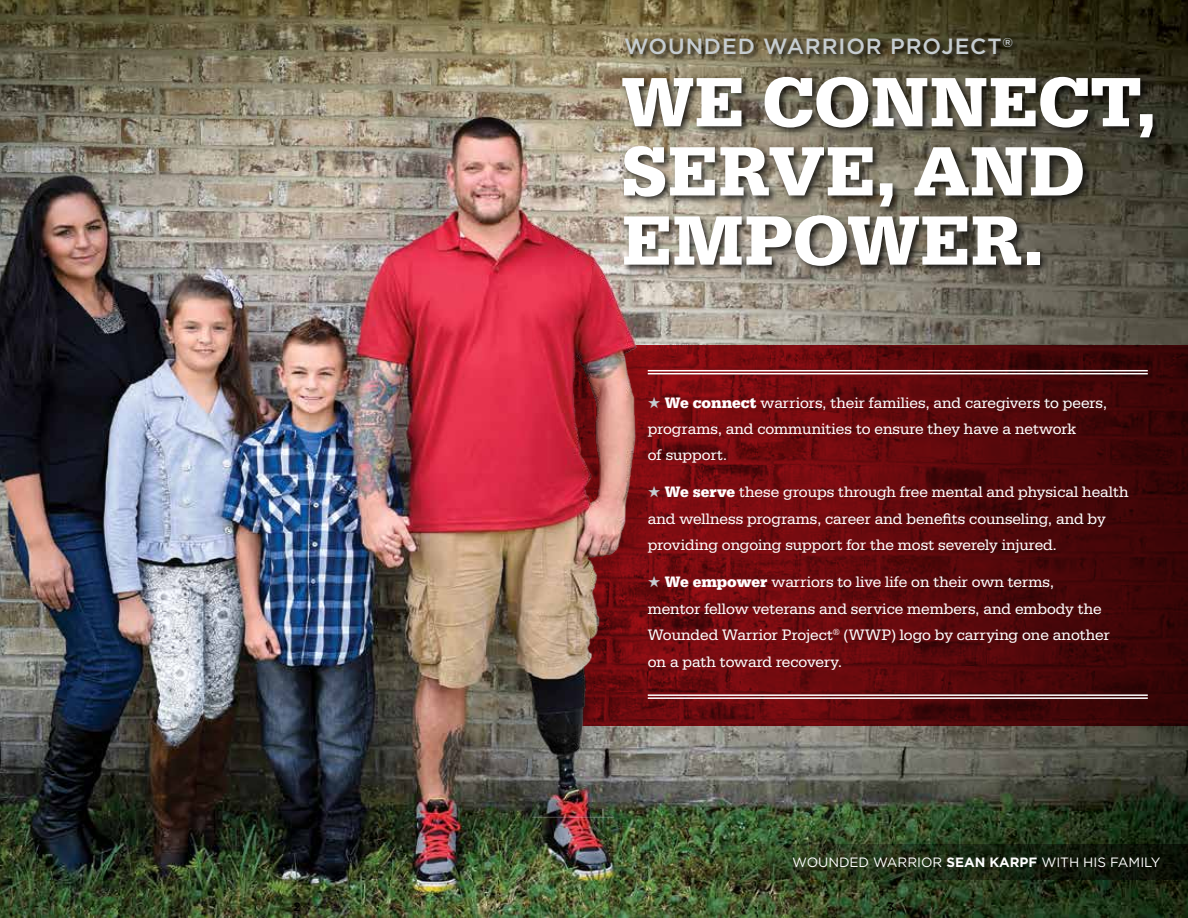
<style>
.page{position:relative;width:1188px;height:918px;background:#fff}
.page>*{position:absolute;margin:0;border:0;box-sizing:border-box;transform-origin:0 0}
.t1{font:700 72.3px/69.2px "Serifa";color:#fff}
.t2{font:500 22.05px "Gotham";letter-spacing:.04em;color:#c6cdd1}
.t3{font:15.75px/26.4px "Serifa";color:#fff}
.t4{font:13.5px "Gotham";color:#fff}
.t5{font:500 12px "Gotham";color:#000}
.s1{color:#c6cdd1}
.s2{font-weight:700}
</style>
<div class="page">
<img style="left:0;top:0;width:1188px;height:918px">
<svg style="left:648px;top:346px;width:540px;height:380px;background:#5c080c"></svg>
<div style="left:624px;top:36px;width:396px;height:26px;background:#000;opacity:.75"></div>
<div style="left:620px;top:75px;width:542px;height:200px;background:#000;opacity:.75"></div>
<hr style="left:648px;top:370px;width:500px;height:1px;background:#fff">
<hr style="left:648px;top:373px;width:500px;height:1px;background:#fff">
<hr style="left:648px;top:694px;width:500px;height:2px;background:#fff">
<hr style="left:648px;top:697px;width:500px;height:2px;background:#fff">
<img style="left:384px;top:845px;width:804px;height:35px">
<img style="left:532px;top:0;width:116px;height:918px">
<h2 class="t2" style="left:624px;top:34px;width:391px">WOUNDED WARRIOR PROJECT<sup>®</sup></h2>
<h1 class="t1" style="left:622px;top:68px;width:536px">WE CONNECT,<br>SERVE, AND<br>EMPOWER.</h1>
<p class="t3" style="left:648px;top:389px;width:461px"><span class="s1">★</span> <span class="s2">We connect</span> warriors, their families, and caregivers to peers, programs, and communities to ensure they have a network<br>of support.</p>
<p class="t3" style="left:648px;top:479px;width:482px"><span class="s1">★</span> <span class="s2">We serve</span> these groups through free mental and physical health and wellness programs, career and benefits counseling, and by providing ongoing support for the most severely injured.</p>
<p class="t3" style="left:648px;top:569px;width:464px"><span class="s1">★</span> <span class="s2">We empower</span> warriors to live life on their own terms, mentor fellow veterans and service members, and embody the Wounded Warrior Project<sup>®</sup> (WWP) logo by carrying one another on a path toward recovery.</p>
<p class="t4" style="left:792px;top:855px;width:370px">WOUNDED WARRIOR <span class="s2">SEAN KARPF</span> WITH HIS FAMILY</p>
<p class="t5" style="left:294px;top:900px;width:9px">2</p>
<p class="t5" style="left:887px;top:900px;width:9px">3</p>
</div>
